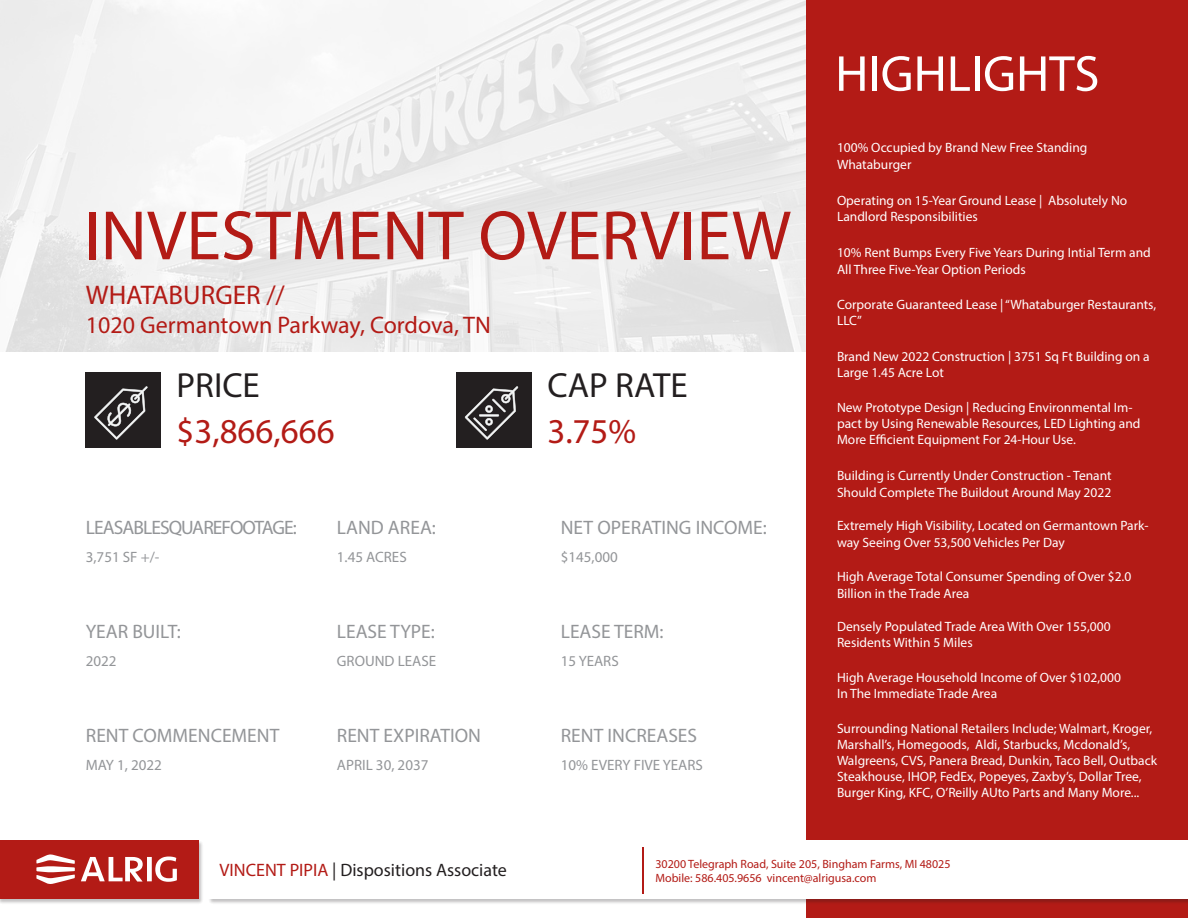
<style>
.page{position:relative;width:1188px;height:918px;background:#fff}
.page>*{position:absolute;margin:0;border:0;box-sizing:border-box;transform-origin:0 0}
.t1{font:70.5px "Myriad Pro";color:#b31b16}
.t2{font:51px "Myriad Pro";color:#fff}
.t3{font:34.95px "Myriad Pro";color:#b31b16}
.t4{font:34.95px "Myriad Pro";color:#231f20}
.t5{font:27px "Myriad Pro";color:#b31b16}
.t6{font:24px "Myriad Pro";color:#b31b16}
.t7{font:19.5px "Myriad Pro";color:#939598}
.t8{font:19.5px "Myriad Pro";letter-spacing:-.045em;color:#939598}
.t9{font:18px "Myriad Pro";color:#231f20}
.t10{font:15px "Myriad Pro";color:#939598}
.t11{font:13.5px/16.2px "Myriad Pro";color:#fff}
.t12{font:12px "Myriad Pro";color:#b31b16}
.s1{color:#b31b16}
</style>
<div class="page">
<svg style="left:0;top:0;width:806px;height:351px;fill:#f1f1f1"></svg>
<div style="left:806px;top:0;width:382px;height:918px;background:#b31b16"></div>
<div style="left:86px;top:372px;width:75px;height:75px;background:#231f20"></div>
<div style="left:457px;top:372px;width:75px;height:75px;background:#231f20"></div>
<svg style="left:465px;top:386px;width:53px;height:54px"></svg>
<svg style="left:94px;top:386px;width:54px;height:54px"></svg>
<div style="left:208px;top:840px;width:980px;height:64px;background:#231f20;opacity:.15"></div>
<div style="left:209px;top:840px;width:979px;height:58px;background:#fff"></div>
<div style="left:0;top:840px;width:204px;height:64px;background:#231f20;opacity:.15"></div>
<div style="left:0;top:840px;width:198px;height:58px;background:#b31b16"></div>
<svg style="left:36px;top:854px;width:141px;height:30px"></svg>
<hr style="left:643px;top:847px;width:1px;height:47px;background:#b31b16">
<p class="t1" style="left:84px;top:192px;width:709px">INVESTMENT OVERVIEW</p>
<p class="t5" style="left:86px;top:279px;width:201px">WHATABURGER //</p>
<p class="t6" style="left:86px;top:310px;width:406px">1020 Germantown Parkway, Cordova, TN</p>
<p class="t4" style="left:177px;top:364px;width:85px">PRICE</p>
<p class="t3" style="left:177px;top:410px;width:160px">$3,866,666</p>
<p class="t8" style="left:86px;top:516px;width:213px">LEASABLE SQUARE FOOTAGE:</p>
<p class="t10" style="left:86px;top:548px;width:75px">3,751 SF +/-</p>
<p class="t7" style="left:86px;top:620px;width:97px">YEAR BUILT:</p>
<p class="t10" style="left:86px;top:652px;width:32px">2022</p>
<p class="t7" style="left:86px;top:724px;width:195px">RENT COMMENCEMENT</p>
<p class="t10" style="left:86px;top:756px;width:77px">MAY 1, 2022</p>
<p class="t7" style="left:337px;top:516px;width:101px">LAND AREA:</p>
<p class="t10" style="left:337px;top:548px;width:71px">1.45 ACRES</p>
<p class="t7" style="left:337px;top:620px;width:99px">LEASE TYPE:</p>
<p class="t10" style="left:337px;top:652px;width:101px">GROUND LEASE</p>
<p class="t7" style="left:337px;top:724px;width:146px">RENT EXPIRATION</p>
<p class="t10" style="left:337px;top:756px;width:93px">APRIL 30, 2037</p>
<p class="t4" style="left:547px;top:364px;width:142px">CAP RATE</p>
<p class="t3" style="left:547px;top:410px;width:90px">3.75%</p>
<p class="t7" style="left:561px;top:516px;width:208px">NET OPERATING INCOME:</p>
<p class="t10" style="left:561px;top:548px;width:58px">$145,000</p>
<p class="t7" style="left:561px;top:620px;width:104px">LEASE TERM:</p>
<p class="t10" style="left:561px;top:652px;width:59px">15 YEARS</p>
<p class="t7" style="left:561px;top:724px;width:138px">RENT INCREASES</p>
<p class="t10" style="left:561px;top:756px;width:144px">10% EVERY FIVE YEARS</p>
<p class="t2" style="left:835px;top:42px;width:266px">HIGHLIGHTS</p>
<p class="t11" style="left:837px;top:139px;width:252px">100% Occupied by Brand New Free Standing<br>Whataburger</p>
<p class="t11" style="left:837px;top:192px;width:292px">Operating on 15-Year Ground Lease | Absolutely No<br>Landlord Responsibilities</p>
<p class="t11" style="left:837px;top:245px;width:315px">10% Rent Bumps Every Five Years During Intial Term and<br>All Three Five-Year Option Periods</p>
<p class="t11" style="left:837px;top:296px;width:321px">Corporate Guaranteed Lease | “Whataburger Restaurants,<br>LLC”</p>
<p class="t11" style="left:837px;top:348px;width:314px">Brand New 2022 Construction | 3751 Sq Ft Building on a<br>Large 1.45 Acre Lot</p>
<p class="t11" style="left:837px;top:399px;width:305px">New Prototype Design | Reducing Environmental Im&shy;pact by Using Renewable Resources, LED Lighting and<br>More Efficient Equipment For 24-Hour Use.</p>
<p class="t11" style="left:837px;top:467px;width:276px">Building is Currently Under Construction - Tenant<br>Should Complete The Buildout Around May 2022</p>
<p class="t11" style="left:837px;top:517px;width:313px">Extremely High Visibility, Located on Germantown Park&shy;way Seeing Over 53,500 Vehicles Per Day</p>
<p class="t11" style="left:837px;top:568px;width:296px">High Average Total Consumer Spending of Over $2.0<br>Billion in the Trade Area</p>
<p class="t11" style="left:837px;top:618px;width:275px">Densely Populated Trade Area With Over 155,000<br>Residents Within 5 Miles</p>
<p class="t11" style="left:837px;top:669px;width:285px">High Average Household Income of Over $102,000<br>In The Immediate Trade Area</p>
<p class="t11" style="left:837px;top:720px;width:322px">Surrounding National Retailers Include; Walmart, Kroger, Marshall’s, Homegoods, Aldi, Starbucks, Mcdonald’s, Walgreens, CVS, Panera Bread, Dunkin, Taco Bell, Outback Steakhouse, IHOP, FedEx, Popeyes, Zaxby’s, Dollar Tree, Burger King, KFC, O’Reilly AUto Parts and Many More...</p>
<p class="t9" style="left:220px;top:858px;width:289px"><span class="s1">VINCENT PIPIA</span> | Dispositions Associate</p>
<p class="t12" style="left:655px;top:856px;width:297px">30200 Telegraph Road, Suite 205, Bingham Farms, MI 48025</p>
<p class="t12" style="left:655px;top:871px;width:223px">Mobile: 586.405.9656 vincent@alrigusa.com</p>
</div>
